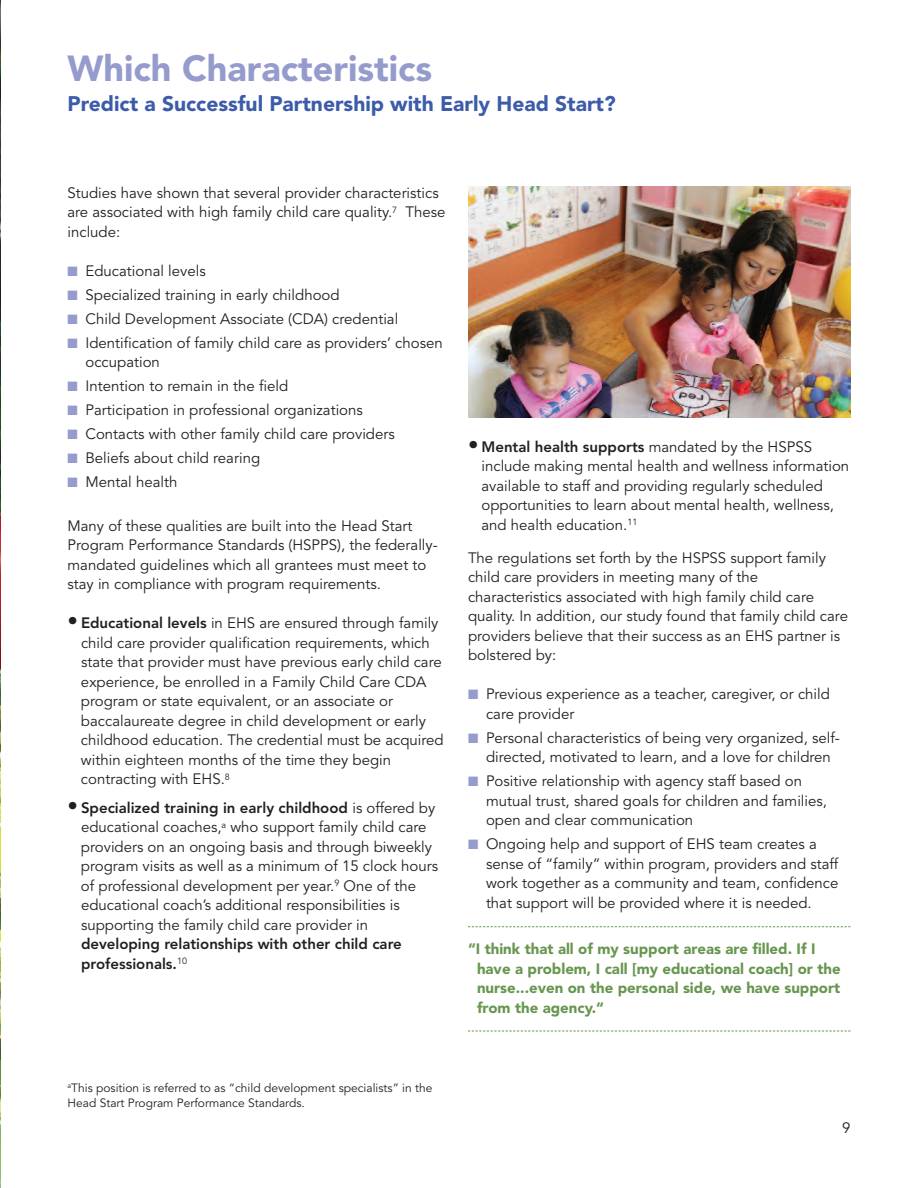
<style>
.page{position:relative;width:918px;height:1188px;background:#fff}
.page>*{position:absolute;margin:0;border:0;box-sizing:border-box;transform-origin:0 0}
.t1{font:900 36px "Avenir LT Std";color:#959ccd}
.t2{font:900 21px "Avenir LT Std";color:#3c5caa}
.t3{font:15px/19.5px "Avenir LT Std";color:#231f20}
.t4{font:900 15px/19.5px "Avenir LT Std";color:#67964f}
.t5{font:800 15px/19.5px "Avenir LT Std";color:#231f20}
.t6{font:12px/14.4px "Avenir LT Std";color:#231f20}
.s1{color:#959ccd}
.s2{font-size:21px}
.s3{font-weight:800}
</style>
<div class="page">
<svg style="left:468px;top:926px;width:382px;height:1px"></svg>
<svg style="left:468px;top:1031px;width:382px;height:1px"></svg>
<img style="left:0;top:0;width:1px;height:1188px">
<img style="left:468px;top:187px;width:382px;height:231px">
<h1 class="t1" style="left:68px;top:54px;width:366px">Which Characteristics</h1>
<h2 class="t2" style="left:68px;top:95px;width:550px">Predict a Successful Partnership with Early Head Start?</h2>
<p class="t3" style="left:67px;top:184px;width:380px">Studies have shown that several provider characteristics are associated with high family child care quality.<sup>7</sup> These include:</p>
<p class="t3" style="left:68px;top:262px;width:140px"><span class="s1">■</span> Educational levels</p>
<p class="t3" style="left:68px;top:286px;width:274px"><span class="s1">■</span> Specialized training in early childhood</p>
<p class="t3" style="left:68px;top:310px;width:332px"><span class="s1">■</span> Child Development Associate (CDA) credential</p>
<p class="t3" style="left:86px;top:334px;width:359px;text-indent:-18px"><span class="s1">■</span> Identification of family child care as providers’ chosen occupation</p>
<p class="t3" style="left:68px;top:378px;width:222px"><span class="s1">■</span> Intention to remain in the field</p>
<p class="t3" style="left:68px;top:402px;width:297px"><span class="s1">■</span> Participation in professional organizations</p>
<p class="t3" style="left:68px;top:426px;width:329px"><span class="s1">■</span> Contacts with other family child care providers</p>
<p class="t3" style="left:68px;top:450px;width:194px"><span class="s1">■</span> Beliefs about child rearing</p>
<p class="t3" style="left:68px;top:474px;width:111px"><span class="s1">■</span> Mental health</p>
<p class="t3" style="left:67px;top:517px;width:372px">Many of these qualities are built into the Head Start Program Performance Standards (HSPPS), the federally&shy;mandated guidelines which all grantees must meet to stay in compliance with program requirements.</p>
<p class="t3" style="left:81px;top:615px;width:364px;text-indent:-13px"><span class="s2">•</span> <span class="s3">Educational levels</span> in EHS are ensured through family child care provider qualification requirements, which state that provider must have previous early child care experience, be enrolled in a Family Child Care CDA program or state equivalent, or an associate or baccalaureate degree in child development or early childhood education. The credential must be acquired within eighteen months of the time they begin contracting with EHS.<sup>8</sup></p>
<p class="t3" style="left:81px;top:799px;width:359px;text-indent:-13px"><span class="s2">•</span> <span class="s3">Specialized training in early childhood</span> is offered by educational coaches,<sup>a</sup> who support family child care providers on an ongoing basis and through biweekly program visits as well as a minimum of 15 clock hours of professional development per year.<sup>9</sup> One of the educational coach’s additional responsibilities is supporting the family child care provider in</p>
<p class="t5" style="left:81px;top:936px;width:322px">developing relationships with other child care professionals.<sup>10</sup></p>
<p class="t3" style="left:482px;top:438px;width:369px;text-indent:-14px"><span class="s2">•</span> <span class="s3">Mental health supports</span> mandated by the HSPSS include making mental health and wellness information available to staff and providing regularly scheduled opportunities to learn about mental health, wellness, and health education.<sup>11</sup></p>
<p class="t3" style="left:468px;top:549px;width:382px">The regulations set forth by the HSPSS support family child care providers in meeting many of the characteristics associated with high family child care quality. In addition, our study found that family child care providers believe that their success as an EHS partner is bolstered by:</p>
<p class="t3" style="left:486px;top:685px;width:345px;text-indent:-18px"><span class="s1">■</span> Previous experience as a teacher, caregiver, or child care provider</p>
<p class="t3" style="left:486px;top:729px;width:355px;text-indent:-18px"><span class="s1">■</span> Personal characteristics of being very organized, self&shy;directed, motivated to learn, and a love for children</p>
<p class="t3" style="left:486px;top:772px;width:343px;text-indent:-18px"><span class="s1">■</span> Positive relationship with agency staff based on mutual trust, shared goals for children and families, open and clear communication</p>
<p class="t3" style="left:486px;top:835px;width:354px;text-indent:-18px"><span class="s1">■</span> Ongoing help and support of EHS team creates a sense of “family” within program, providers and staff work together as a community and team, confidence that support will be provided where it is needed.</p>
<p class="t4" style="left:477px;top:940px;width:365px;text-indent:-9px">“I think that all of my support areas are filled. If I have a problem, I call [my educational coach] or the nurse...even on the personal side, we have support from the agency.“</p>
<p class="t6" style="left:67px;top:1082px;width:366px"><sup>a</sup>This position is referred to as “child development specialists” in the<br>Head Start Program Performance Standards.</p>
<p class="t3" style="left:842px;top:1120px;width:10px">9</p>
</div>
